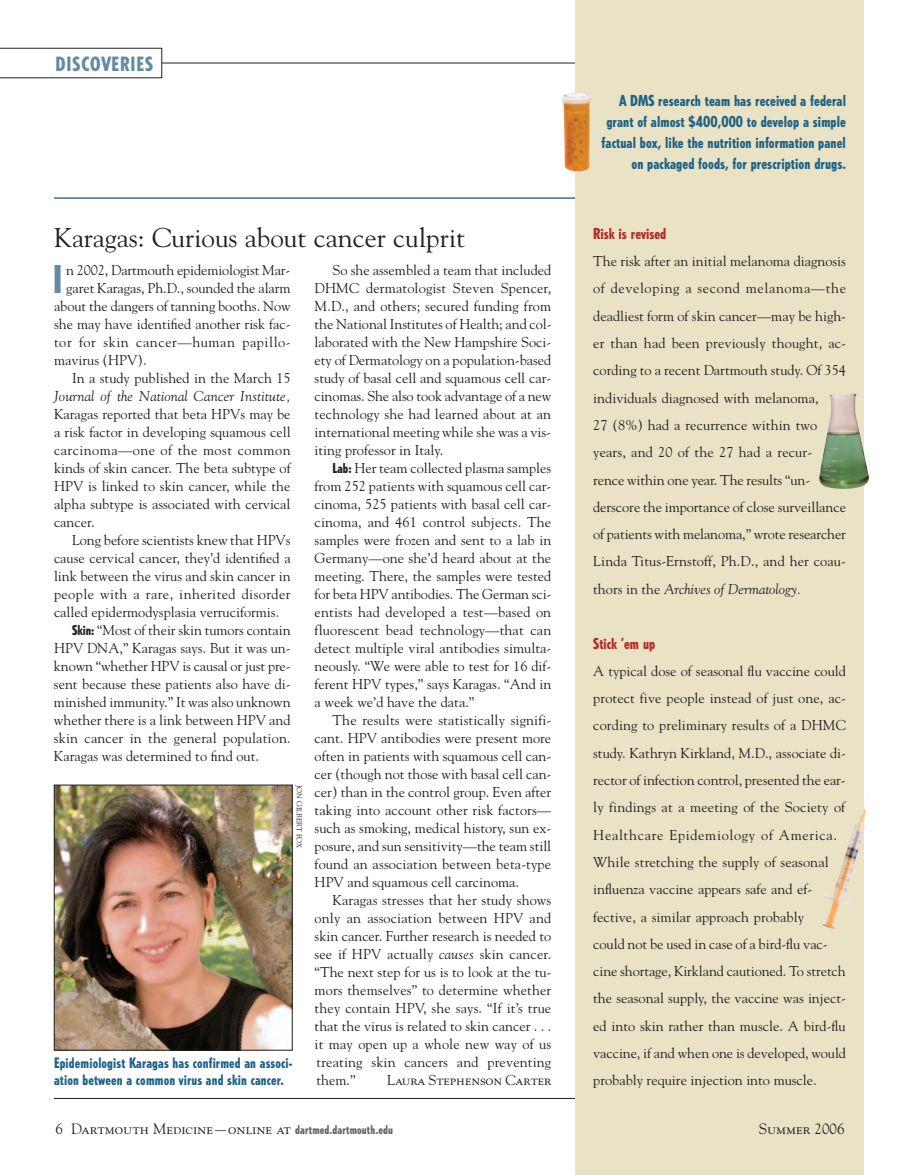
<style>
.page{position:relative;width:918px;height:1175px;background:#fff}
.page>*{position:absolute;margin:0;border:0;box-sizing:border-box;transform-origin:0 0}
.t1{font:800 condensed 37.95px "Tempo";color:#648ba4}
.t2{font:27px "Goudy";color:#231f20}
.t3{font:800 condensed 19.5px "Tempo";letter-spacing:.05em;color:#648ba4}
.t4{font:800 condensed 15px/21px "Tempo";letter-spacing:.005em;color:#1e6286;text-align:right}
.t5{font:15px "Goudy SC";color:#231f20}
.t6{font:800 condensed 15px "Tempo";color:#b72c25}
.t7{font:14.25px/18px "Goudy";color:#231f20;text-align:justify}
.t8{font:800 condensed 14.25px/16.5px "Tempo";letter-spacing:.01em;color:#1e6286}
.t9{font:italic 14.25px "Goudy";letter-spacing:.01em;color:#231f20}
.t10{font:14.25px "Goudy";letter-spacing:.03em;color:#231f20}
.t11{font:14.25px "Goudy";letter-spacing:.04em;color:#231f20}
.t12{font:14.25px "Goudy SC";color:#231f20}
.t13{font:7.5px "Goudy";color:#231f20}
.s1{font-family:"Tempo";font-weight:800;font-stretch:condensed;font-size:13.5px}
.s2{font-style:italic}
.s3{font-family:"Goudy"}
.s4{font-family:"Tempo";font-weight:800;font-stretch:condensed;font-size:12px;color:#636366}
</style>
<div class="page">
<hr style="left:162px;top:63px;width:684px;height:1px;background:#231f20">
<svg style="left:0;top:48px;width:162px;height:30px"></svg>
<hr style="left:54px;top:1098px;width:792px;height:1px;background:#231f20">
<hr style="left:54px;top:197px;width:792px;height:2px;background:#3b7297">
<div style="left:575px;top:0;width:289px;height:1174px;background:#eae2c5"></div>
<img style="left:822px;top:807px;width:45px;height:122px">
<img style="left:819px;top:393px;width:50px;height:96px">
<img style="left:562px;top:93px;width:29px;height:78px">
<img style="left:56px;top:786px;width:235px;height:262px">
<div style="left:54px;top:784px;width:239px;height:266px;border:1px solid #231f20"></div>
<h3 class="t3" style="left:56px;top:56px;width:99px">DISCOVERIES</h3>
<h2 class="t2" style="left:54px;top:222px;width:413px">Karagas: Curious about cancer culprit</h2>
<h1 class="t1" style="left:53px;top:264px;width:11px">I</h1>
<p class="t7" style="left:66px;top:261px;width:226px">n 2002, Dartmouth epidemiologist Mar-</p>
<p class="t7" style="left:66px;top:279px;width:226px">garet Karagas, Ph.D., sounded the alarm</p>
<p class="t7" style="left:54px;top:297px;width:238px">about the dangers of tanning booths. Now</p>
<p class="t7" style="left:54px;top:315px;width:238px">she may have identified another risk fac-</p>
<p class="t11" style="left:54px;top:333px;width:238px">tor for skin cancer—human papillo-</p>
<p class="t7" style="left:54px;top:351px;width:94px">mavirus (HPV).</p>
<p class="t7" style="left:72px;top:369px;width:220px">In a study published in the March 15</p>
<p class="t9" style="left:54px;top:387px;width:238px">Journal of the National Cancer Institute,</p>
<p class="t7" style="left:54px;top:405px;width:238px">Karagas reported that beta HPVs may be a risk factor in developing squamous cell carcinoma—one of the most common kinds of skin cancer. The beta subtype of HPV is linked to skin cancer, while the alpha subtype is associated with cervical cancer.</p>
<p class="t7" style="left:72px;top:531px;width:220px">Long before scientists knew that HPVs</p>
<p class="t7" style="left:54px;top:549px;width:238px">cause cervical cancer, they’d identified a</p>
<p class="t7" style="left:54px;top:567px;width:238px">link between the virus and skin cancer in</p>
<p class="t10" style="left:54px;top:585px;width:238px">people with a rare, inherited disorder</p>
<p class="t7" style="left:54px;top:603px;width:227px">called epidermodysplasia verruciformis.</p>
<p class="t7" style="left:72px;top:621px;width:220px"><span class="s1">Skin:</span> “Most of their skin tumors contain</p>
<p class="t7" style="left:54px;top:639px;width:238px">HPV DNA,” Karagas says. But it was un-</p>
<p class="t7" style="left:54px;top:657px;width:238px">known “whether HPV is causal or just pre-</p>
<p class="t7" style="left:54px;top:675px;width:238px">sent because these patients also have di-</p>
<p class="t7" style="left:54px;top:693px;width:238px">minished immunity.” It was also unknown</p>
<p class="t7" style="left:54px;top:711px;width:238px">whether there is a link between HPV and</p>
<p class="t7" style="left:54px;top:729px;width:238px">skin cancer in the general population.</p>
<p class="t7" style="left:54px;top:747px;width:206px">Karagas was determined to find out.</p>
<p class="t13" style="left:304px;top:784px;width:65px;rotate:90deg">JON GILBERT FOX</p>
<p class="t8" style="left:54px;top:1056px;width:240px">Epidemiologist Karagas has confirmed an associ&shy;ation between a common virus and skin cancer.</p>
<p class="t7" style="left:315px;top:261px;width:238px;text-indent:18px">So she assembled a team that included DHMC dermatologist Steven Spencer, M.D., and others; secured funding from the National Institutes of Health; and col&shy;laborated with the New Hampshire Soci&shy;ety of Dermatology on a population-based study of basal cell and squamous cell car&shy;cinomas. She also took advantage of a new technology she had learned about at an international meeting while she was a vis&shy;iting professor in Italy.</p>
<p class="t7" style="left:315px;top:459px;width:238px;text-indent:18px"><span class="s1">Lab:</span> Her team collected plasma samples from 252 patients with squamous cell car&shy;cinoma, 525 patients with basal cell car&shy;cinoma, and 461 control subjects. The samples were frozen and sent to a lab in Germany—one she’d heard about at the meeting. There, the samples were tested for beta HPV antibodies. The German sci&shy;entists had developed a test—based on fluorescent bead technology—that can detect multiple viral antibodies simulta&shy;neously. “We were able to test for 16 dif&shy;ferent HPV types,” says Karagas. “And in a week we’d have the data.”</p>
<p class="t7" style="left:315px;top:711px;width:238px;text-indent:18px">The results were statistically signifi&shy;cant. HPV antibodies were present more often in patients with squamous cell can&shy;cer (though not those with basal cell can&shy;cer) than in the control group. Even after taking into account other risk factors— such as smoking, medical history, sun ex&shy;posure, and sun sensitivity—the team still found an association between beta-type HPV and squamous cell carcinoma.</p>
<p class="t7" style="left:315px;top:891px;width:238px;text-indent:18px">Karagas stresses that her study shows only an association between HPV and skin cancer. Further research is needed to see if HPV actually <span class="s2">causes</span> skin cancer. “The next step for us is to look at the tu&shy;mors themselves” to determine whether they contain HPV, she says. “If it’s true that the virus is related to skin cancer . . . it may open up a whole new way of us treating skin cancers and preventing them.”</p>
<p class="t12" style="left:387px;top:1074px;width:166px">Laura Stephenson Carter</p>
<p class="t5" style="left:56px;top:1122px;width:339px"><span class="s3">6</span> Dartmouth Medicine—online at <span class="s4">dartmed.dartmouth.edu</span></p>
<p class="t4" style="left:602px;top:91px;width:246px">A DMS research team has received a federal grant of almost $400,000 to develop a simple factual box, like the nutrition information panel on packaged foods, for prescription drugs.</p>
<p class="t6" style="left:593px;top:228px;width:75px">Risk is revised</p>
<p class="t7" style="left:593px;top:247px;width:254px;line-height:27.3px;text-align:left">The risk after an initial melanoma diagnosis of developing a second melanoma—the deadliest form of skin cancer—may be high&shy;er than had been previously thought, ac&shy;cording to a recent Dartmouth study. Of 354 individuals diagnosed with melanoma,<br>27 (8%) had a recurrence within two years, and 20 of the 27 had a recur&shy;rence within one year. The results “un&shy;derscore the importance of close surveillance of patients with melanoma,” wrote researcher Linda Titus-Ernstoff, Ph.D., and her coau&shy;thors in the <span class="s2">Archives of Dermatology.</span></p>
<p class="t6" style="left:593px;top:637px;width:64px">Stick ’em up</p>
<p class="t7" style="left:593px;top:657px;width:254px;line-height:27.3px;text-align:left">A typical dose of seasonal flu vaccine could protect five people instead of just one, ac&shy;cording to preliminary results of a DHMC study. Kathryn Kirkland, M.D., associate di&shy;rector of infection control, presented the ear&shy;ly findings at a meeting of the Society of Healthcare Epidemiology of America.<br>While stretching the supply of seasonal influenza vaccine appears safe and ef&shy;fective, a similar approach probably<br>could not be used in case of a bird-flu vac&shy;cine shortage, Kirkland cautioned. To stretch the seasonal supply, the vaccine was inject&shy;ed into skin rather than muscle. A bird-flu vaccine, if and when one is developed, would probably require injection into muscle.</p>
<p class="t5" style="left:759px;top:1122px;width:87px">Summer <span class="s3">2006</span></p>
</div>
